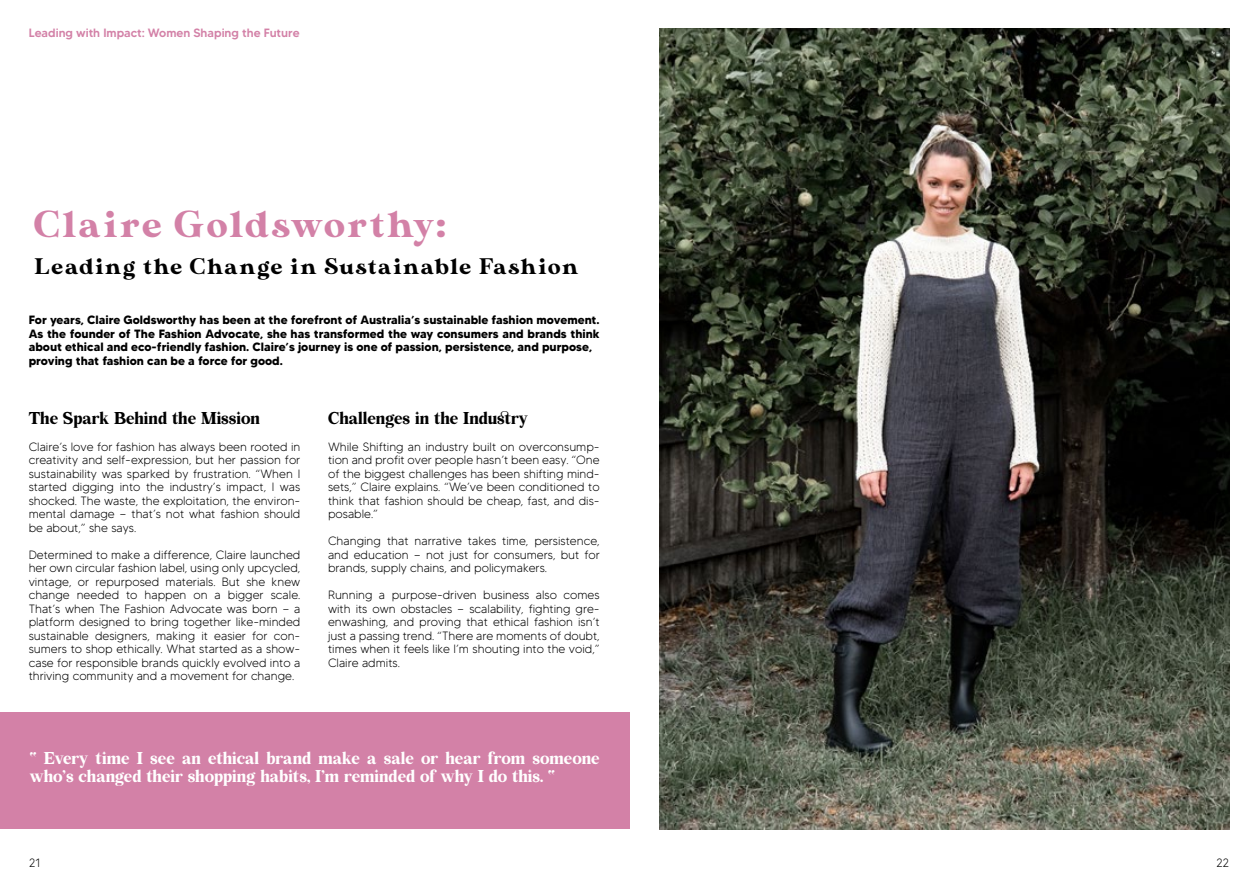
<style>
.page{position:relative;width:1259px;height:893px;background:#fff}
.page>*{position:absolute;margin:0;border:0;box-sizing:border-box;transform-origin:0 0}
.t1{font:37.5px "MADE Sunflower";letter-spacing:.08em;color:#d381a7}
.t2{font:22.5px "MADE Sunflower";letter-spacing:.08em;color:#000}
.t3{font:15px/18px "Bohemian Soul";letter-spacing:-.005em;color:#fff}
.t4{font:15px "Bohemian Soul";letter-spacing:-.005em;color:#000}
.t5{font:300 12px/13.5px "MADETOMMY";color:#000;text-align:justify}
.t6{font:700 12px/13.5px "MADETOMMY";color:#000}
.t7{font:500 12px "MADETOMMY";color:#d381a7}
</style>
<div class="page">
<div style="left:0;top:712px;width:629px;height:117px;background:#d381a7"></div>
<img style="left:659px;top:28px;width:570px;height:801px">
<p class="t7" style="left:29px;top:25px;width:272px">Leading with Impact: Women Shaping the Future</p>
<h1 class="t1" style="left:34px;top:203px;width:413px">Claire Goldsworthy:</h1>
<h2 class="t2" style="left:34px;top:254px;width:545px">Leading the Change in Sustainable Fashion</h2>
<p class="t6" style="left:29px;top:313px;width:572px">For years, Claire Goldsworthy has been at the forefront of Australia’s sustainable fashion movement.<br>As the founder of The Fashion Advocate, she has transformed the way consumers and brands think about ethical and eco-friendly fashion. Claire’s journey is one of passion, persistence, and purpose, proving that fashion can be a force for good.</p>
<p class="t4" style="left:29px;top:410px;width:233px">The Spark Behind the Mission</p>
<p class="t5" style="left:29px;top:440px;width:273px">Claire’s love for fashion has always been rooted in creativity and self-expression, but her passion for sustainability was sparked by frustration. “When I started digging into the industry’s impact, I was shocked. The waste, the exploitation, the environ&shy;mental damage — that’s not what fashion should be about,” she says.</p>
<p class="t5" style="left:29px;top:548px;width:273px">Determined to make a difference, Claire launched her own circular fashion label, using only upcycled, vintage, or repurposed materials. But she knew change needed to happen on a bigger scale.<br>That’s when The Fashion Advocate was born — a platform designed to bring together like-minded sustainable designers, making it easier for con&shy;sumers to shop ethically. What started as a show&shy;case for responsible brands quickly evolved into a thriving community and a movement for change.</p>
<p class="t4" style="left:328px;top:410px;width:201px">Challenges in the Industry</p>
<p class="t5" style="left:328px;top:440px;width:273px">While Shifting an industry built on overconsump&shy;tion and profit over people hasn’t been easy. “One of the biggest challenges has been shifting mind&shy;sets,” Claire explains. “We’ve been conditioned to think that fashion should be cheap, fast, and dis&shy;posable.”</p>
<p class="t5" style="left:328px;top:534px;width:273px">Changing that narrative takes time, persistence, and education — not just for consumers, but for brands, supply chains, and policymakers.</p>
<p class="t5" style="left:328px;top:588px;width:273px">Running a purpose-driven business also comes with its own obstacles — scalability, fighting gre&shy;enwashing, and proving that ethical fashion isn’t just a passing trend. “There are moments of doubt, times when it feels like I’m shouting into the void,” Claire admits.</p>
<p class="t3" style="left:30px;top:749px;width:571px">“ Every time I see an ethical brand make a sale or hear from someone who’s changed their shopping habits, I’m reminded of why I do this. “</p>
<p class="t5" style="left:29px;top:856px;width:13px">21</p>
<p class="t5" style="left:1216px;top:856px;width:14px">22</p>
</div>
